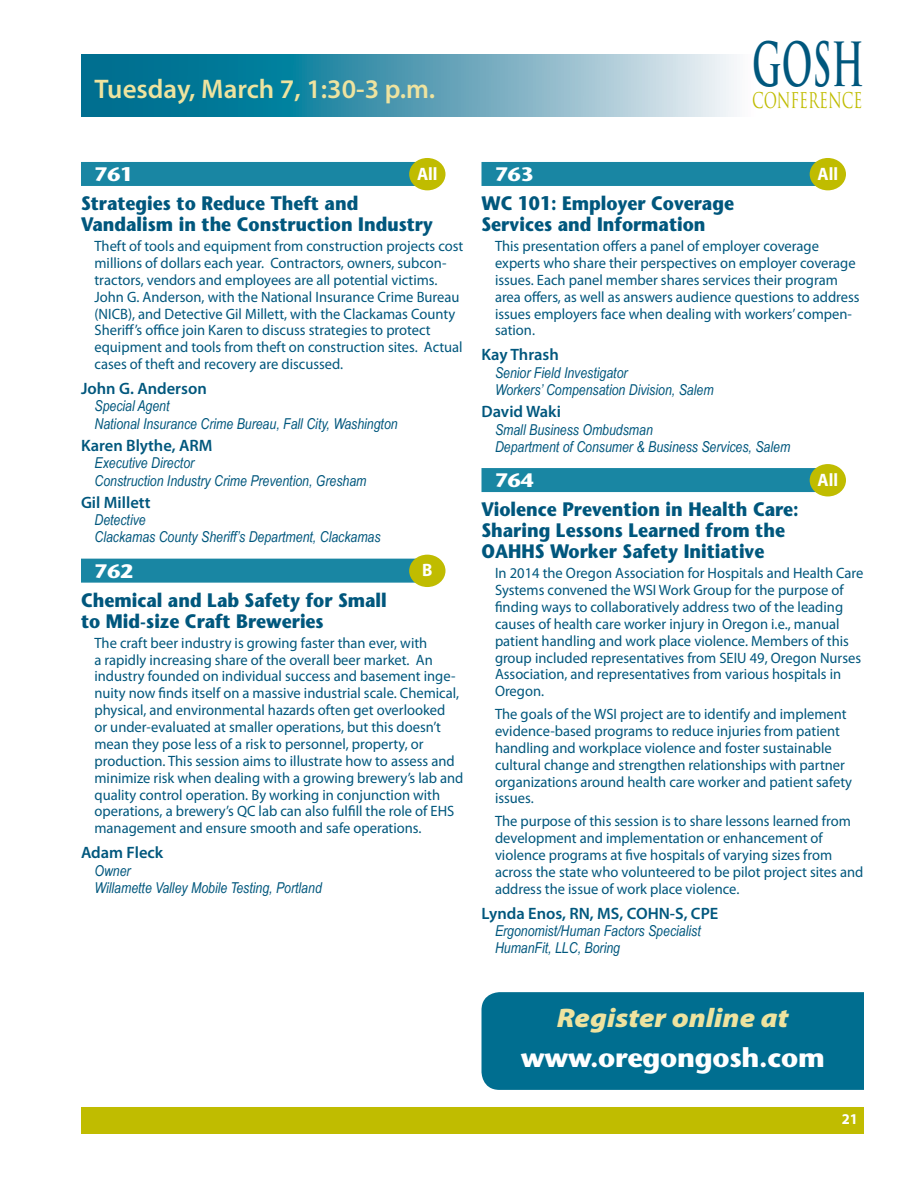
<style>
.page{position:relative;width:918px;height:1188px;background:#fff}
.page>*{position:absolute;margin:0;border:0;box-sizing:border-box;transform-origin:0 0}
.t1{font:700 59.25px "Trajan Pro";color:#00577d;scale:.56 1}
.Session_heading_sm{font:600 27px "Myriad Pro";color:#eee39f}
.Schedule_text_1{font:700 27px "Stone Sans";letter-spacing:-.01em;color:#fff}
.subhead_2{font:italic 900 27px "Myriad Pro";color:#eee39f;scale:1.1 1}
.t2{font:21.15px "Trajan Pro";color:#c0bc00;scale:.69 1}
.Class_Title{font:700 19.5px/21px "Stone Sans";color:#00577d;scale:.9 1}
.Class_-Level{font:700 19.5px "Stone Sans";color:#fff;scale:1.05 1}
.t3{font:700 18px "Myriad Pro";letter-spacing:-.005em;color:#fff;scale:.95 1}
.Speaker_Subtitle{font:600 16.5px "Myriad Pro";color:#00577d}
.Body_text{font:15px/16.8px "Myriad Pro";color:#00577d}
.Info-caption{font:italic 15px "Arial Narrow";color:#00577d}
.PAGE_Right{font:700 15px "Myriad Pro";color:#fff}
</style>
<div class="page">
<svg style="left:81px;top:54px;width:653px;height:62px;background:#57a0b7"></svg>
<div style="left:81px;top:1107px;width:783px;height:27px;background:#c0bc00"></div>
<div style="left:81px;top:162px;width:342px;height:24px;background:#1986a3"></div>
<div style="left:81px;top:559px;width:342px;height:24px;background:#1986a3"></div>
<div style="left:409px;top:158px;width:37px;height:32px;background:#c0bc00;border-radius:50%"></div>
<div style="left:409px;top:555px;width:37px;height:32px;background:#c0bc00;border-radius:50%"></div>
<div style="left:482px;top:162px;width:342px;height:24px;background:#1986a3"></div>
<div style="left:482px;top:468px;width:342px;height:24px;background:#1986a3"></div>
<div style="left:810px;top:158px;width:36px;height:32px;background:#c0bc00;border-radius:50%"></div>
<div style="left:810px;top:464px;width:36px;height:32px;background:#c0bc00;border-radius:50%"></div>
<div style="left:482px;top:992px;width:382px;height:98px;background:#006e90"></div>
<p class="Session_heading_sm" style="left:94px;top:74px;width:342px">Tuesday, March 7, 1:30-3 p.m.</p>
<h1 class="t1" style="left:752px;top:27px;width:201px">GOSH</h1>
<h3 class="t2" style="left:752px;top:87px;width:161px">CONFERENCE</h3>
<p class="Class_-Level" style="left:94px;top:162px;width:38px">761</p>
<p class="t3" style="left:417px;top:164px;width:23px">All</p>
<p class="Class_Title" style="left:81px;top:192px;width:393px">Strategies to Reduce Theft and<br>Vandalism in the Construction Industry</p>
<p class="Body_text" style="left:94px;top:238px;width:370px">Theft of tools and equipment from construction projects cost millions of dollars each year. Contractors, owners, subcon&shy;tractors, vendors and employees are all potential victims.<br>John G. Anderson, with the National Insurance Crime Bureau (NICB), and Detective Gil Millett, with the Clackamas County Sheriff’s office join Karen to discuss strategies to protect equipment and tools from theft on construction sites. Actual cases of theft and recovery are discussed.</p>
<p class="Speaker_Subtitle" style="left:81px;top:380px;width:127px">John G. Anderson</p>
<p class="Info-caption" style="left:94px;top:396px;width:77px">Special Agent</p>
<p class="Info-caption" style="left:94px;top:413px;width:305px">National Insurance Crime Bureau, Fall City, Washington</p>
<p class="Speaker_Subtitle" style="left:81px;top:436px;width:133px">Karen Blythe, ARM</p>
<p class="Info-caption" style="left:94px;top:453px;width:101px">Executive Director</p>
<p class="Info-caption" style="left:94px;top:470px;width:274px">Construction Industry Crime Prevention, Gresham</p>
<p class="Speaker_Subtitle" style="left:81px;top:493px;width:71px">Gil Millett</p>
<p class="Info-caption" style="left:94px;top:509px;width:53px">Detective</p>
<p class="Info-caption" style="left:94px;top:527px;width:288px">Clackamas County Sheriff’s Department, Clackamas</p>
<p class="Class_-Level" style="left:94px;top:559px;width:38px">762</p>
<p class="t3" style="left:422px;top:560px;width:12px">B</p>
<p class="Class_Title" style="left:81px;top:589px;width:341px">Chemical and Lab Safety for Small to Mid-size Craft Breweries</p>
<p class="Body_text" style="left:94px;top:635px;width:371px">The craft beer industry is growing faster than ever, with<br>a rapidly increasing share of the overall beer market. An industry founded on individual success and basement inge&shy;nuity now finds itself on a massive industrial scale. Chemical, physical, and environmental hazards often get overlooked<br>or under-evaluated at smaller operations, but this doesn’t mean they pose less of a risk to personnel, property, or production. This session aims to illustrate how to assess and minimize risk when dealing with a growing brewery’s lab and quality control operation. By working in conjunction with operations, a brewery’s QC lab can also fulfill the role of EHS management and ensure smooth and safe operations.</p>
<p class="Speaker_Subtitle" style="left:81px;top:844px;width:84px">Adam Fleck</p>
<p class="Info-caption" style="left:94px;top:860px;width:38px">Owner</p>
<p class="Info-caption" style="left:94px;top:877px;width:229px">Willamette Valley Mobile Testing, Portland</p>
<p class="Class_-Level" style="left:495px;top:162px;width:38px">763</p>
<p class="t3" style="left:818px;top:164px;width:23px">All</p>
<p class="Class_Title" style="left:482px;top:192px;width:282px">WC 101: Employer Coverage<br>Services and Information</p>
<p class="Body_text" style="left:495px;top:238px;width:366px">This presentation offers a panel of employer coverage experts who share their perspectives on employer coverage issues. Each panel member shares services their program area offers, as well as answers audience questions to address issues employers face when dealing with workers’ compen&shy;sation.</p>
<p class="Speaker_Subtitle" style="left:482px;top:346px;width:79px">Kay Thrash</p>
<p class="Info-caption" style="left:495px;top:362px;width:134px">Senior Field Investigator</p>
<p class="Info-caption" style="left:495px;top:379px;width:220px">Workers’ Compensation Division, Salem</p>
<p class="Speaker_Subtitle" style="left:482px;top:403px;width:81px">David Waki</p>
<p class="Info-caption" style="left:495px;top:419px;width:159px">Small Business Ombudsman</p>
<p class="Info-caption" style="left:495px;top:436px;width:297px">Department of Consumer &amp; Business Services, Salem</p>
<p class="Class_-Level" style="left:495px;top:468px;width:38px">764</p>
<p class="t3" style="left:818px;top:470px;width:23px">All</p>
<p class="Class_Title" style="left:482px;top:498px;width:354px">Violence Prevention in Health Care:<br>Sharing Lessons Learned from the<br>OAHHS Worker Safety Initiative</p>
<p class="Body_text" style="left:495px;top:565px;width:370px">In 2014 the Oregon Association for Hospitals and Health Care Systems convened the WSI Work Group for the purpose of finding ways to collaboratively address two of the leading causes of health care worker injury in Oregon i.e., manual patient handling and work place violence. Members of this group included representatives from SEIU 49, Oregon Nurses Association, and representatives from various hospitals in Oregon.</p>
<p class="Body_text" style="left:495px;top:706px;width:359px">The goals of the WSI project are to identify and implement evidence-based programs to reduce injuries from patient handling and workplace violence and foster sustainable cultural change and strengthen relationships with partner organizations around health care worker and patient safety issues.</p>
<p class="Body_text" style="left:495px;top:813px;width:370px">The purpose of this session is to share lessons learned from development and implementation or enhancement of violence programs at five hospitals of varying sizes from across the state who volunteered to be pilot project sites and address the issue of work place violence.</p>
<p class="Speaker_Subtitle" style="left:482px;top:904px;width:238px">Lynda Enos, RN, MS, COHN-S, CPE</p>
<p class="Info-caption" style="left:495px;top:920px;width:207px">Ergonomist/Human Factors Specialist</p>
<p class="Info-caption" style="left:495px;top:938px;width:127px">HumanFit, LLC, Boring</p>
<p class="subhead_2" style="left:557px;top:1003px;width:212px">Register online at</p>
<p class="Schedule_text_1" style="left:521px;top:1040px;width:306px">www.oregongosh.com</p>
<p class="PAGE_Right" style="left:842px;top:1110px;width:18px">21</p>
</div>
